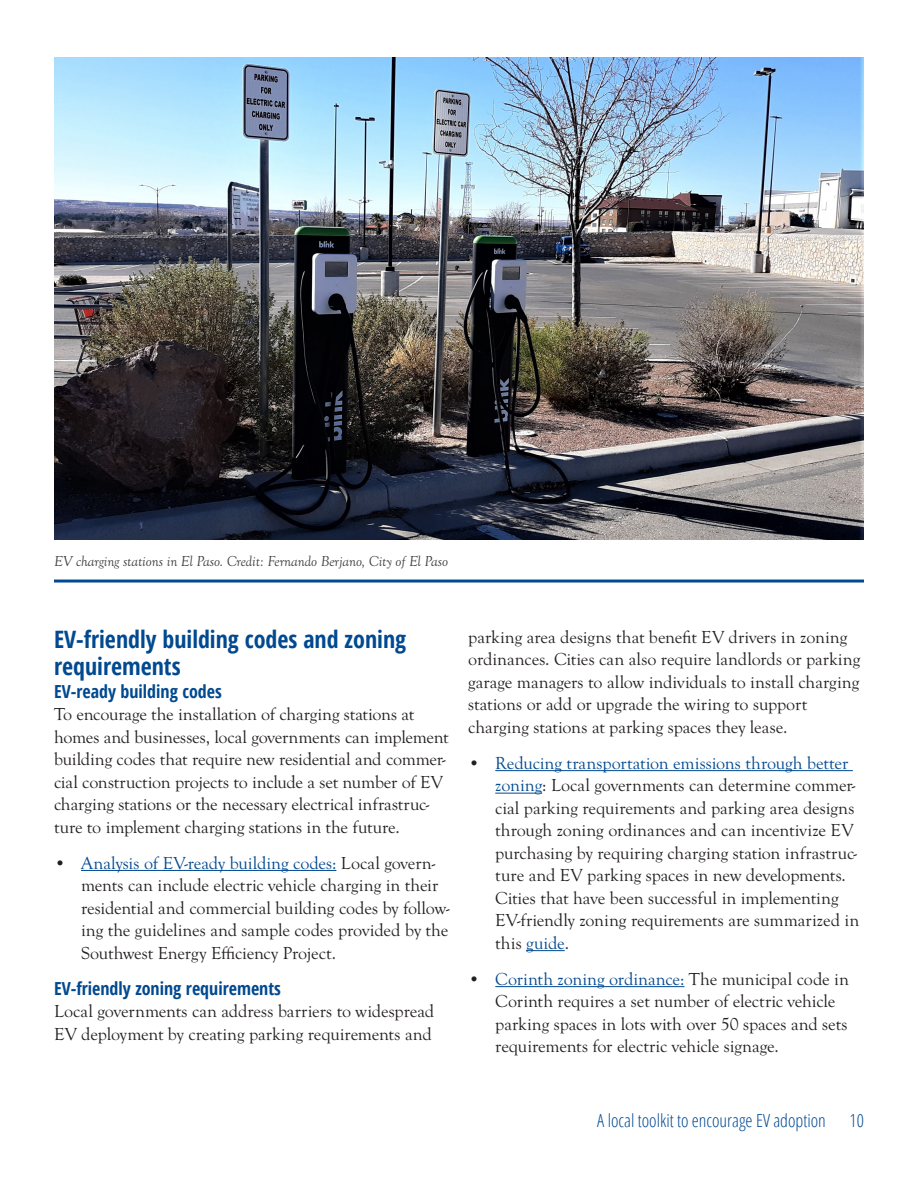
<style>
.page{position:relative;width:918px;height:1188px;background:#fff}
.page>*{position:absolute;margin:0;border:0;box-sizing:border-box;transform-origin:0 0}
.Subhead{font:700 condensed 24px/27px "Open Sans";color:#014990}
.Body_text{font:18px/22.5px "Goudy Old Sty";letter-spacing:-.005em;color:#231f20}
.Third_Level_Subhead{font:700 condensed 18px "Open Sans";color:#014990}
.t1{font:300 condensed 18px "Open Sans";color:#014990}
.Caption_text{font:italic 15px "Goudy Old Sty";letter-spacing:-.005em;color:#3e3e3f}
.s1{color:#014990}
</style>
<div class="page">
<hr style="left:81px;top:870px;width:255px;height:1px;background:#014990">
<hr style="left:495px;top:770px;width:358px;height:1px;background:#014990">
<hr style="left:495px;top:793px;width:47px;height:1px;background:#014990">
<hr style="left:526px;top:950px;width:39px;height:1px;background:#014990">
<hr style="left:495px;top:986px;width:189px;height:1px;background:#014990">
<hr style="left:54px;top:580px;width:810px;height:3px;background:#014990">
<img style="left:54px;top:58px;width:810px;height:482px">
<p class="Caption_text" style="left:54px;top:553px;width:396px">EV charging stations in El Paso. Credit: Fernando Berjano, City of El Paso</p>
<p class="Subhead" style="left:54px;top:625px;width:354px">EV-friendly building codes and zoning requirements</p>
<p class="Third_Level_Subhead" style="left:54px;top:678px;width:169px">EV-ready building codes</p>
<p class="Body_text" style="left:54px;top:703px;width:396px">To encourage the installation of charging stations at homes and businesses, local governments can implement building codes that require new residential and commer&shy;cial construction projects to include a set number of EV charging stations or the necessary electrical infrastruc&shy;ture to implement charging stations in the future.</p>
<p class="Body_text" style="left:81px;top:852px;width:370px;text-indent:-27px">• <span class="s1">Analysis of EV-ready building codes:</span> Local govern&shy;ments can include electric vehicle charging in their residential and commercial building codes by follow&shy;ing the guidelines and sample codes provided by the Southwest Energy Efficiency Project.</p>
<p class="Third_Level_Subhead" style="left:54px;top:975px;width:228px">EV-friendly zoning requirements</p>
<p class="Body_text" style="left:54px;top:1000px;width:382px">Local governments can address barriers to widespread<br>EV deployment by creating parking requirements and</p>
<p class="Body_text" style="left:468px;top:626px;width:393px">parking area designs that benefit EV drivers in zoning ordinances. Cities can also require landlords or parking garage managers to allow individuals to install charging stations or add or upgrade the wiring to support charging stations at parking spaces they lease.</p>
<p class="Body_text" style="left:495px;top:752px;width:366px;text-indent:-27px">• <span class="s1">Reducing transportation emissions through better zoning</span>: Local governments can determine commer&shy;cial parking requirements and parking area designs through zoning ordinances and can incentivize EV purchasing by requiring charging station infrastruc&shy;ture and EV parking spaces in new developments.<br>Cities that have been successful in implementing EV-friendly zoning requirements are summarized in this <span class="s1">guide</span>.</p>
<p class="Body_text" style="left:495px;top:968px;width:355px;text-indent:-27px">• <span class="s1">Corinth zoning ordinance:</span> The municipal code in Corinth requires a set number of electric vehicle parking spaces in lots with over 50 spaces and sets requirements for electric vehicle signage.</p>
<p class="t1" style="left:597px;top:1109px;width:230px">A local toolkit to encourage EV adoption</p>
<p class="t1" style="left:850px;top:1109px;width:16px">10</p>
</div>
